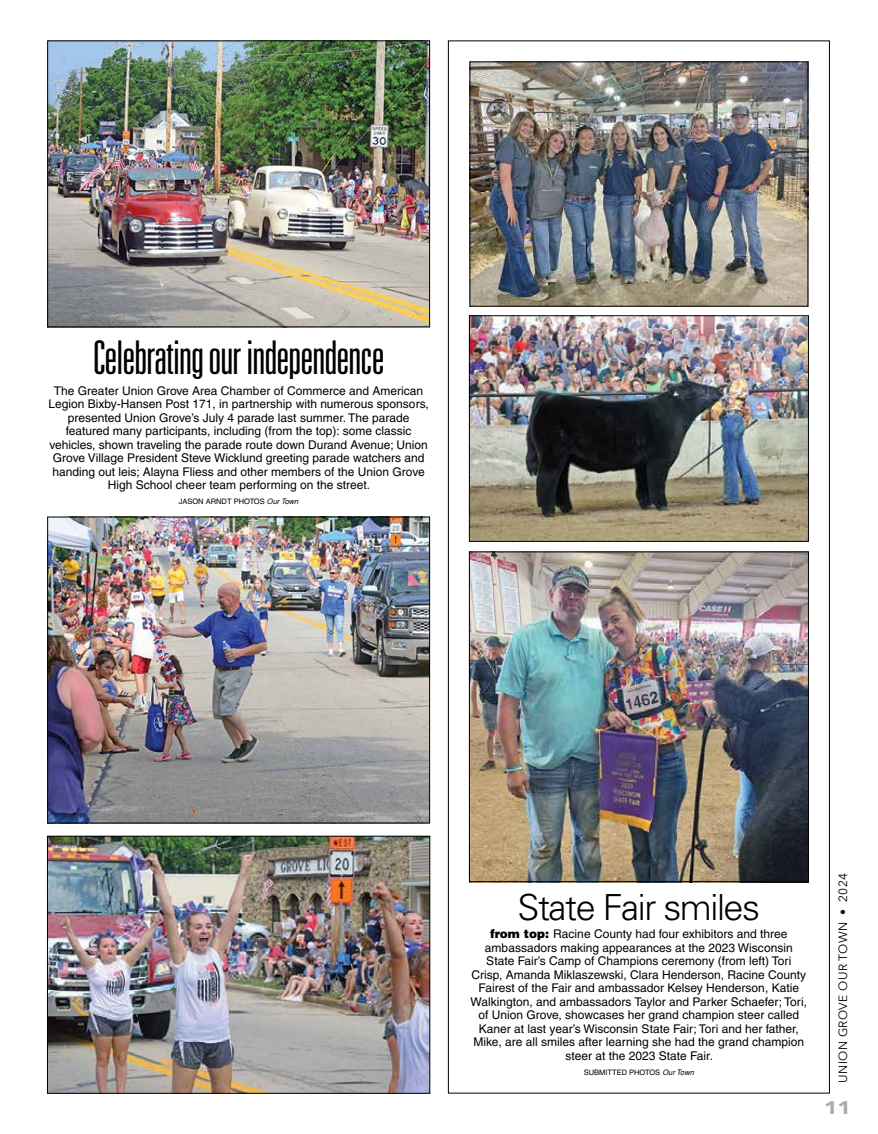
<style>
.page{position:relative;width:878px;height:1134px;background:#fff}
.page>*{position:absolute;margin:0;border:0;box-sizing:border-box;transform-origin:0 0}
.t1{font:300 ultra-condensed 46.5px "Univers";letter-spacing:-.02em;color:#000}
.t2{font:300 36px "Univers";letter-spacing:-.04em;color:#000}
.t3{font:900 18px "Avenir";color:#a7a9ac;scale:1.25 1}
.t4{font:12px/13.5px "Helvetica";color:#000;text-align:center}
.t5{font:12px "Avenir Next";letter-spacing:.03em;color:#000}
.t6{font:7.5px "Helvetica";color:#000}
.s1{font-style:italic}
.s2{font-weight:900}
</style>
<div class="page">
<img style="left:49px;top:42px;width:379px;height:283px">
<div style="left:47px;top:40px;width:383px;height:287px;border:1px solid #000"></div>
<img style="left:49px;top:519px;width:379px;height:302px">
<div style="left:47px;top:517px;width:383px;height:306px;border:1px solid #000"></div>
<img style="left:49px;top:838px;width:379px;height:254px">
<div style="left:47px;top:836px;width:383px;height:258px;border:1px solid #000"></div>
<img style="left:471px;top:317px;width:335px;height:223px">
<div style="left:469px;top:315px;width:339px;height:227px;border:1px solid #000"></div>
<img style="left:471px;top:64px;width:335px;height:241px">
<div style="left:469px;top:62px;width:339px;height:245px;border:1px solid #000"></div>
<img style="left:471px;top:554px;width:335px;height:326px">
<div style="left:469px;top:552px;width:339px;height:330px;border:1px solid #000"></div>
<h1 class="t1" style="left:93px;top:334px;width:293px">Celebrating our independence</h1>
<p class="t4" style="left:48px;top:384px;width:382px">The Greater Union Grove Area Chamber of Commerce and American Legion Bixby-Hansen Post 171, in partnership with numerous sponsors, presented Union Grove’s July 4 parade last summer. The parade featured many participants, including (from the top): some classic vehicles, shown traveling the parade route down Durand Avenue; Union Grove Village President Steve Wicklund greeting parade watchers and handing out leis; Alayna Fliess and other members of the Union Grove High School cheer team performing on the street.</p>
<p class="t6" style="left:179px;top:497px;width:121px">JASON ARNDT PHOTOS <span class="s1">Our Town</span></p>
<h2 class="t2" style="left:517px;top:886px;width:244px">State Fair smiles</h2>
<p class="t4" style="left:470px;top:927px;width:338px"><span class="s2">from top:</span> Racine County had four exhibitors and three ambassadors making appearances at the 2023 Wisconsin State Fair’s Camp of Champions ceremony (from left) Tori Crisp, Amanda Miklaszewski, Clara Henderson, Racine County Fairest of the Fair and ambassador Kelsey Henderson, Katie Walkington, and ambassadors Taylor and Parker Schaefer; Tori, of Union Grove, showcases her grand champion steer called Kaner at last year’s Wisconsin State Fair; Tori and her father, Mike, are all smiles after learning she had the grand champion steer at the 2023 State Fair.</p>
<p class="t6" style="left:583px;top:1068px;width:112px">SUBMITTED PHOTOS <span class="s1">Our Town</span></p>
<p class="t5" style="left:832px;top:1083px;width:211px;rotate:-90deg">UNION GROVE OUR TOWN • 2024</p>
<h3 class="t3" style="left:824px;top:1097px;width:23px">11</h3>
</div>
